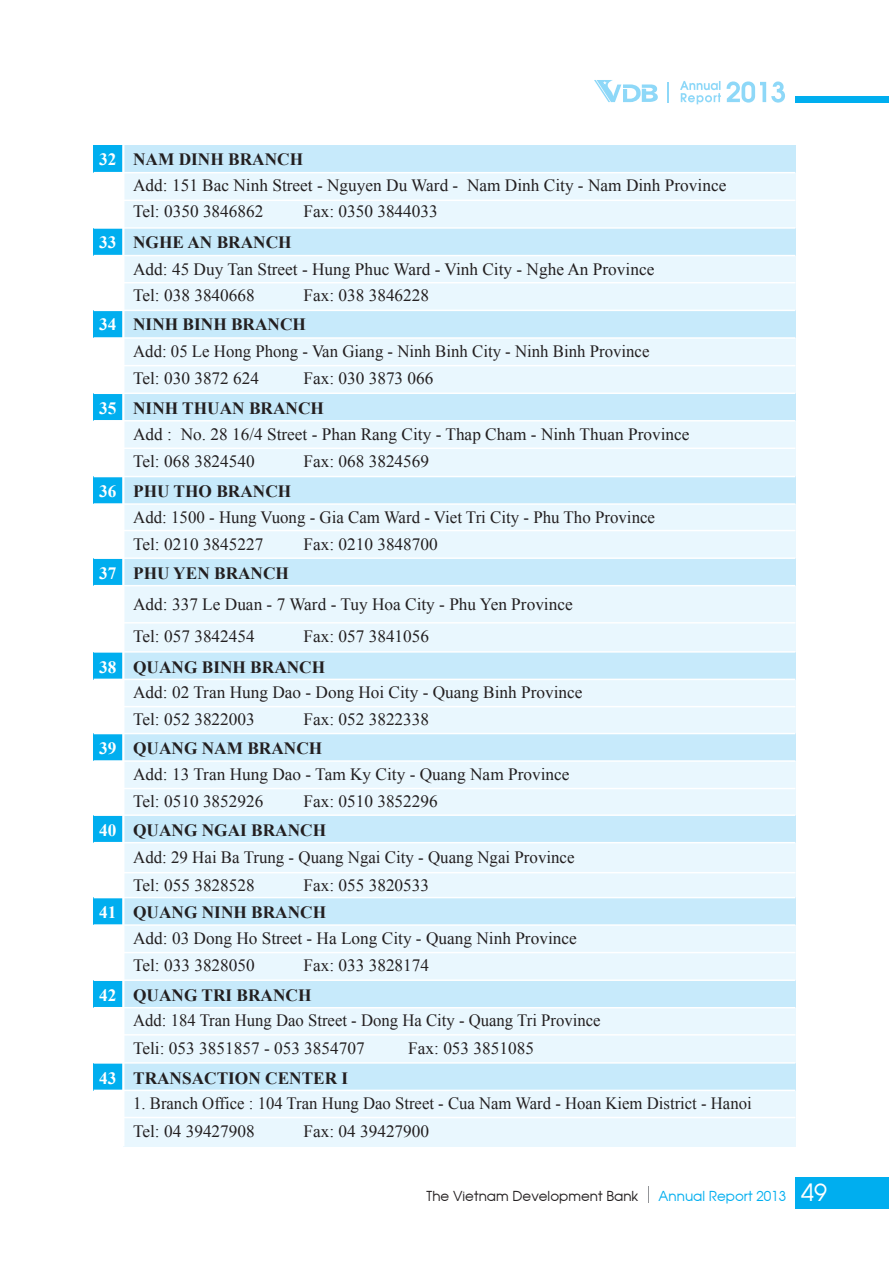
<style>
.page{position:relative;width:889px;height:1263px;background:#fff}
.page>*{position:absolute;margin:0;border:0;box-sizing:border-box;transform-origin:0 0}
.t1{font:17.25px/27px "Times New Roman";color:#231f20}
.t2{font:700 17.25px/30.3px "Times New Roman";color:#231f20}
.t3{font:13.5px "Avant Garde";color:#231f20}
.t4{font:13.5px "Avant Garde";color:#00aeef}
.s1{font-weight:700;color:#fff}
.s2{font-weight:700}
.s3{font-weight:400}
.s4{color:#fff}
.s5{font-size:23.4px;color:#fff}
</style>
<div class="page">
<div style="left:795px;top:96px;width:94px;height:6px;background:#00aeef"></div>
<svg style="left:594px;top:80px;width:64px;height:22px"></svg>
<hr style="left:667px;top:82px;width:2px;height:20px;background:#8ed8f8">
<svg style="left:680px;top:81px;width:105px;height:23px"></svg>
<div style="left:795px;top:1177px;width:94px;height:31px;background:#00aeef"></div>
<div style="left:123px;top:145px;width:672px;height:1001px;background:#e9f7fe"></div>
<div style="left:123px;top:145px;width:672px;height:28px;background:#c7eafb"></div>
<div style="left:94px;top:145px;width:29px;height:28px;background:#00aeef"></div>
<hr style="left:123px;top:200px;width:672px;height:1px;background:#fff">
<hr style="left:94px;top:172px;width:701px;height:1px;background:#fff">
<div style="left:123px;top:228px;width:672px;height:28px;background:#c7eafb"></div>
<div style="left:94px;top:228px;width:29px;height:28px;background:#00aeef"></div>
<hr style="left:94px;top:227px;width:701px;height:2px;background:#fff">
<hr style="left:94px;top:255px;width:701px;height:1px;background:#fff">
<hr style="left:123px;top:282px;width:672px;height:1px;background:#fff">
<div style="left:123px;top:310px;width:672px;height:28px;background:#c7eafb"></div>
<div style="left:94px;top:310px;width:29px;height:28px;background:#00aeef"></div>
<hr style="left:94px;top:310px;width:701px;height:1px;background:#fff">
<hr style="left:94px;top:337px;width:701px;height:2px;background:#fff">
<hr style="left:123px;top:365px;width:672px;height:1px;background:#fff">
<hr style="left:123px;top:530px;width:672px;height:1px;background:#fff">
<div style="left:123px;top:476px;width:672px;height:28px;background:#c7eafb"></div>
<div style="left:94px;top:476px;width:29px;height:28px;background:#00aeef"></div>
<hr style="left:94px;top:476px;width:701px;height:1px;background:#fff">
<hr style="left:94px;top:503px;width:701px;height:2px;background:#fff">
<hr style="left:123px;top:622px;width:672px;height:1px;background:#fff">
<div style="left:123px;top:558px;width:672px;height:28px;background:#c7eafb"></div>
<div style="left:94px;top:558px;width:29px;height:28px;background:#00aeef"></div>
<hr style="left:94px;top:557px;width:701px;height:2px;background:#fff">
<hr style="left:94px;top:585px;width:701px;height:1px;background:#fff">
<hr style="left:123px;top:706px;width:672px;height:1px;background:#fff">
<div style="left:123px;top:652px;width:672px;height:27px;background:#c7eafb"></div>
<div style="left:94px;top:652px;width:29px;height:27px;background:#00aeef"></div>
<hr style="left:94px;top:651px;width:701px;height:2px;background:#fff">
<hr style="left:94px;top:679px;width:701px;height:1px;background:#fff">
<hr style="left:123px;top:788px;width:672px;height:1px;background:#fff">
<div style="left:123px;top:733px;width:672px;height:28px;background:#c7eafb"></div>
<div style="left:94px;top:733px;width:29px;height:28px;background:#00aeef"></div>
<hr style="left:94px;top:733px;width:701px;height:1px;background:#fff">
<hr style="left:94px;top:760px;width:701px;height:2px;background:#fff">
<hr style="left:123px;top:872px;width:672px;height:1px;background:#fff">
<div style="left:123px;top:815px;width:672px;height:28px;background:#c7eafb"></div>
<div style="left:94px;top:815px;width:29px;height:28px;background:#00aeef"></div>
<hr style="left:94px;top:814px;width:701px;height:2px;background:#fff">
<hr style="left:94px;top:842px;width:701px;height:1px;background:#fff">
<hr style="left:123px;top:952px;width:672px;height:1px;background:#fff">
<div style="left:123px;top:897px;width:672px;height:28px;background:#c7eafb"></div>
<div style="left:94px;top:897px;width:29px;height:28px;background:#00aeef"></div>
<hr style="left:94px;top:897px;width:701px;height:1px;background:#fff">
<hr style="left:94px;top:924px;width:701px;height:2px;background:#fff">
<div style="left:123px;top:980px;width:672px;height:28px;background:#c7eafb"></div>
<div style="left:94px;top:980px;width:29px;height:28px;background:#00aeef"></div>
<hr style="left:94px;top:979px;width:701px;height:2px;background:#fff">
<hr style="left:94px;top:1007px;width:701px;height:1px;background:#fff">
<hr style="left:123px;top:1034px;width:672px;height:1px;background:#fff">
<div style="left:123px;top:1063px;width:672px;height:27px;background:#c7eafb"></div>
<div style="left:94px;top:1063px;width:29px;height:27px;background:#00aeef"></div>
<hr style="left:94px;top:1062px;width:701px;height:2px;background:#fff">
<hr style="left:94px;top:1090px;width:701px;height:1px;background:#fff">
<hr style="left:123px;top:1117px;width:672px;height:1px;background:#fff">
<hr style="left:123px;top:447px;width:672px;height:2px;background:#fff">
<div style="left:123px;top:393px;width:672px;height:28px;background:#c7eafb"></div>
<div style="left:94px;top:393px;width:29px;height:28px;background:#00aeef"></div>
<hr style="left:94px;top:392px;width:701px;height:2px;background:#fff">
<hr style="left:94px;top:420px;width:701px;height:1px;background:#fff">
<hr style="left:122px;top:145px;width:2px;height:1001px;background:#fff">
<p class="t1" style="left:133px;top:146px;width:594px;line-height:26px;text-indent:-34px"><span class="s1">32</span> <span class="s2">NAM DINH BRANCH<br></span>Add: 151 Bac Ninh Street - Nguyen Du Ward - Nam Dinh City - Nam Dinh Province<br>Tel: 0350 3846862</p>
<p class="t1" style="left:303px;top:197px;width:136px">Fax: 0350 3844033</p>
<p class="t1" style="left:133px;top:228px;width:523px;text-indent:-34px"><span class="s1">33</span> <span class="s2">NGHE AN BRANCH<br></span>Add: 45 Duy Tan Street - Hung Phuc Ward - Vinh City - Nghe An Province<br>Tel: 038 3840668</p>
<p class="t1" style="left:99px;top:280px;width:331px;line-height:29.1px;text-indent:204px">Fax: 038 3846228<br><span class="s1">34</span> <span class="s2">NINH BINH BRANCH</span></p>
<p class="t1" style="left:133px;top:337px;width:518px">Add: 05 Le Hong Phong - Van Giang - Ninh Binh City - Ninh Binh Province<br>Tel: 030 3872 624</p>
<p class="t1" style="left:303px;top:364px;width:132px">Fax: 030 3873 066</p>
<p class="t1" style="left:133px;top:395px;width:558px;line-height:26.4px;text-indent:-34px"><span class="s1">35</span> <span class="s2">NINH THUAN BRANCH<br></span>Add : No. 28 16/4 Street - Phan Rang City - Thap Cham - Ninh Thuan Province<br>Tel: 068 3824540</p>
<p class="t1" style="left:303px;top:447px;width:127px">Fax: 068 3824569</p>
<p class="t1" style="left:133px;top:478px;width:523px;line-height:26.4px;text-indent:-34px"><span class="s1">36</span> <span class="s2">PHU THO BRANCH<br></span>Add: 1500 - Hung Vuong - Gia Cam Ward - Viet Tri City - Phu Tho Province<br>Tel: 0210 3845227</p>
<p class="t1" style="left:303px;top:530px;width:136px">Fax: 0210 3848700</p>
<p class="t1" style="left:133px;top:557px;width:441px;line-height:31.7px;text-indent:-34px"><span class="s1">37</span> <span class="s2">PHU YEN BRANCH<br></span>Add: 337 Le Duan - 7 Ward - Tuy Hoa City - Phu Yen Province<br>Tel: 057 3842454</p>
<p class="t2" style="left:99px;top:621px;width:331px;text-indent:204px"><span class="s3">Fax: 057 3841056<br></span><span class="s4">38</span> QUANG BINH BRANCH</p>
<p class="t1" style="left:133px;top:679px;width:451px">Add: 02 Tran Hung Dao - Dong Hoi City - Quang Binh Province<br>Tel: 052 3822003</p>
<p class="t1" style="left:99px;top:705px;width:331px;line-height:29px;text-indent:204px">Fax: 052 3822338<br><span class="s1">39</span> <span class="s2">QUANG NAM BRANCH</span></p>
<p class="t1" style="left:133px;top:760px;width:438px">Add: 13 Tran Hung Dao - Tam Ky City - Quang Nam Province<br>Tel: 0510 3852926</p>
<p class="t1" style="left:99px;top:786px;width:340px;line-height:29px;text-indent:204px">Fax: 0510 3852296<br><span class="s1">40</span> <span class="s2">QUANG NGAI BRANCH</span></p>
<p class="t1" style="left:133px;top:843px;width:443px;line-height:27.9px">Add: 29 Hai Ba Trung - Quang Ngai City - Quang Ngai Province<br>Tel: 055 3828528</p>
<p class="t2" style="left:99px;top:871px;width:331px;line-height:27px;text-indent:204px"><span class="s3">Fax: 055 3820533<br></span><span class="s4">41</span> QUANG NINH BRANCH</p>
<p class="t1" style="left:133px;top:924px;width:445px">Add: 03 Dong Ho Street - Ha Long City - Quang Ninh Province<br>Tel: 033 3828050</p>
<p class="t1" style="left:99px;top:950px;width:331px;line-height:30px;text-indent:204px">Fax: 033 3828174<br><span class="s1">42</span> <span class="s2">QUANG TRI BRANCH</span></p>
<p class="t1" style="left:133px;top:1007px;width:469px;line-height:27.5px">Add: 184 Tran Hung Dao Street - Dong Ha City - Quang Tri Province<br>Teli: 053 3851857 - 053 3854707</p>
<p class="t1" style="left:408px;top:1034px;width:127px">Fax: 053 3851085</p>
<p class="t2" style="left:99px;top:1062px;width:250px"><span class="s4">43</span> TRANSACTION CENTER I</p>
<p class="t1" style="left:133px;top:1089px;width:620px;line-height:27.5px">1. Branch Office : 104 Tran Hung Dao Street - Cua Nam Ward - Hoan Kiem District - Hanoi<br>Tel: 04 39427908</p>
<p class="t1" style="left:303px;top:1117px;width:127px">Fax: 04 39427900</p>
<p class="t3" style="left:426px;top:1186px;width:213px">The Vietnam Development Bank</p>
<p class="t4" style="left:658px;top:1185px;width:170px">Annual Report 2013 <span class="s5">49</span></p>
</div>
